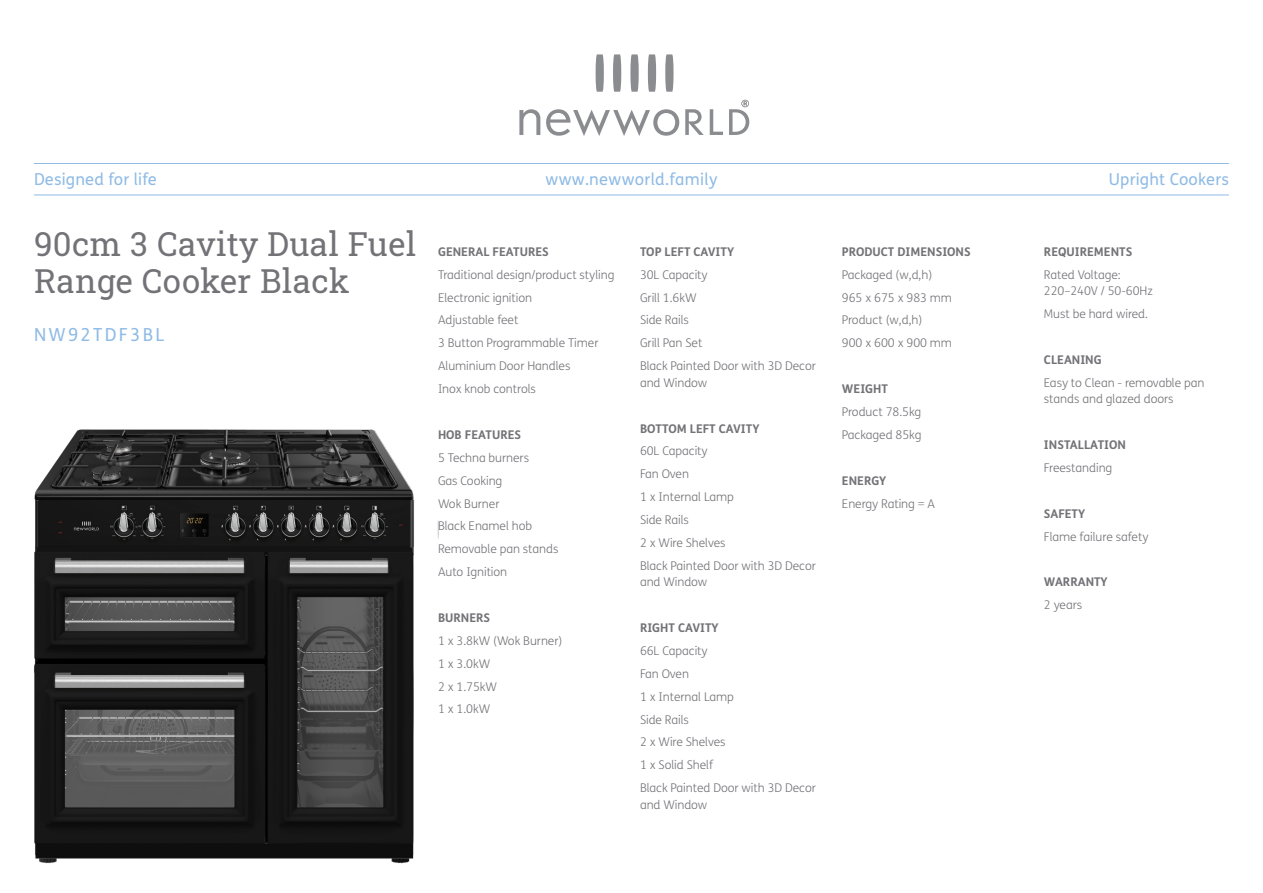
<style>
.page{position:relative;width:1263px;height:893px;background:#fff}
.page>*{position:absolute;margin:0;border:0;box-sizing:border-box;transform-origin:0 0}
.New_World_-_product{font:33px/37.5px "Roboto Slab";letter-spacing:.01em;color:#737277}
.New_World_-_model_co{font:18px "FS Me";letter-spacing:.13em;color:#8fbbe6}
.t1{font:16.5px "FS Me";letter-spacing:.01em;color:#8fbbe6}
.New_World_-_product-2{font:300 12px/16.5px "FS Me";letter-spacing:-.005em;color:#737277}
.New_World_-_product-3{font:700 12px "FS Me";color:#737277}
</style>
<div class="page">
<svg style="left:519px;top:109px;width:21px;height:26px"></svg>
<svg style="left:546px;top:109px;width:133px;height:27px"></svg>
<svg style="left:685px;top:109px;width:19px;height:26px"></svg>
<svg style="left:710px;top:109px;width:13px;height:26px"></svg>
<svg style="left:630px;top:54px;width:9px;height:38px"></svg>
<svg style="left:665px;top:54px;width:8px;height:38px"></svg>
<svg style="left:613px;top:54px;width:8px;height:38px"></svg>
<svg style="left:648px;top:54px;width:8px;height:38px"></svg>
<svg style="left:596px;top:54px;width:8px;height:38px"></svg>
<svg style="left:729px;top:100px;width:20px;height:35px"></svg>
<hr style="left:34px;top:163px;width:1195px;height:1px;background:#8fbbe6">
<hr style="left:34px;top:195px;width:1195px;height:1px;background:#8fbbe6">
<img style="left:34px;top:429px;width:404px;height:435px">
<h3 class="t1" style="left:34px;top:168px;width:124px">Designed for life</h3>
<h3 class="t1" style="left:545px;top:168px;width:173px">www.newworld.family</h3>
<h3 class="t1" style="left:1109px;top:168px;width:122px">Upright Cookers</h3>
<p class="New_World_-_product" style="left:34px;top:224px;width:384px">90cm 3 Cavity Dual Fuel<br>Range Cooker Black</p>
<p class="New_World_-_model_co" style="left:34px;top:323px;width:132px">NW92TDF3BL</p>
<p class="New_World_-_product-3" style="left:438px;top:242px;width:112px">GENERAL FEATURES</p>
<p class="New_World_-_product-2" style="left:438px;top:266px;width:178px">Traditional design/product styling</p>
<p class="New_World_-_product-2" style="left:438px;top:289px;width:96px">Electronic ignition</p>
<p class="New_World_-_product-2" style="left:438px;top:312px;width:82px">Adjustable feet</p>
<p class="New_World_-_product-2" style="left:438px;top:335px;width:162px">3 Button Programmable Timer</p>
<p class="New_World_-_product-2" style="left:438px;top:357px;width:134px">Aluminium Door Handles</p>
<p class="New_World_-_product-2" style="left:438px;top:380px;width:100px">Inox knob controls</p>
<p class="New_World_-_product-3" style="left:438px;top:425px;width:85px">HOB FEATURES</p>
<p class="New_World_-_product-2" style="left:438px;top:449px;width:93px">5 Techna burners</p>
<p class="New_World_-_product-2" style="left:438px;top:472px;width:66px">Gas Cooking</p>
<p class="New_World_-_product-2" style="left:438px;top:495px;width:63px">Wok Burner</p>
<p class="New_World_-_product-2" style="left:438px;top:518px;width:96px">Black Enamel hob</p>
<p class="New_World_-_product-2" style="left:438px;top:540px;width:122px">Removable pan stands</p>
<p class="New_World_-_product-2" style="left:438px;top:563px;width:71px">Auto Ignition</p>
<p class="New_World_-_product-3" style="left:438px;top:608px;width:54px">BURNERS</p>
<p class="New_World_-_product-2" style="left:438px;top:632px;width:126px">1 x 3.8kW (Wok Burner)</p>
<p class="New_World_-_product-2" style="left:438px;top:655px;width:54px">1 x 3.0kW</p>
<p class="New_World_-_product-2" style="left:438px;top:678px;width:61px">2 x 1.75kW</p>
<p class="New_World_-_product-2" style="left:438px;top:701px;width:54px">1 x 1.0kW</p>
<p class="New_World_-_product-3" style="left:640px;top:242px;width:96px">TOP LEFT CAVITY</p>
<p class="New_World_-_product-2" style="left:640px;top:266px;width:69px">30L Capacity</p>
<p class="New_World_-_product-2" style="left:640px;top:289px;width:58px">Grill 1.6kW</p>
<p class="New_World_-_product-2" style="left:640px;top:312px;width:51px">Side Rails</p>
<p class="New_World_-_product-2" style="left:640px;top:335px;width:64px">Grill Pan Set</p>
<p class="New_World_-_product-2" style="left:640px;top:357px;width:177px">Black Painted Door with 3D Decor and Window</p>
<p class="New_World_-_product-3" style="left:640px;top:419px;width:121px">BOTTOM LEFT CAVITY</p>
<p class="New_World_-_product-2" style="left:640px;top:443px;width:69px">60L Capacity</p>
<p class="New_World_-_product-2" style="left:640px;top:465px;width:51px">Fan Oven</p>
<p class="New_World_-_product-2" style="left:640px;top:488px;width:95px">1 x Internal Lamp</p>
<p class="New_World_-_product-2" style="left:640px;top:511px;width:51px">Side Rails</p>
<p class="New_World_-_product-2" style="left:640px;top:534px;width:87px">2 x Wire Shelves</p>
<p class="New_World_-_product-2" style="left:640px;top:557px;width:177px">Black Painted Door with 3D Decor and Window</p>
<p class="New_World_-_product-3" style="left:640px;top:618px;width:80px">RIGHT CAVITY</p>
<p class="New_World_-_product-2" style="left:640px;top:642px;width:69px">66L Capacity</p>
<p class="New_World_-_product-2" style="left:640px;top:665px;width:51px">Fan Oven</p>
<p class="New_World_-_product-2" style="left:640px;top:688px;width:95px">1 x Internal Lamp</p>
<p class="New_World_-_product-2" style="left:640px;top:711px;width:51px">Side Rails</p>
<p class="New_World_-_product-2" style="left:640px;top:734px;width:87px">2 x Wire Shelves</p>
<p class="New_World_-_product-2" style="left:640px;top:756px;width:75px">1 x Solid Shelf</p>
<p class="New_World_-_product-2" style="left:640px;top:779px;width:177px">Black Painted Door with 3D Decor and Window</p>
<p class="New_World_-_product-3" style="left:842px;top:242px;width:130px">PRODUCT DIMENSIONS</p>
<p class="New_World_-_product-2" style="left:842px;top:266px;width:92px">Packaged (w,d,h)</p>
<p class="New_World_-_product-2" style="left:842px;top:289px;width:112px">965 x 675 x 983 mm</p>
<p class="New_World_-_product-2" style="left:842px;top:312px;width:82px">Product (w,d,h)</p>
<p class="New_World_-_product-2" style="left:842px;top:335px;width:112px">900 x 600 x 900 mm</p>
<p class="New_World_-_product-3" style="left:842px;top:380px;width:48px">WEIGHT</p>
<p class="New_World_-_product-2" style="left:842px;top:403px;width:81px">Product 78.5kg</p>
<p class="New_World_-_product-2" style="left:842px;top:426px;width:81px">Packaged 85kg</p>
<p class="New_World_-_product-3" style="left:842px;top:471px;width:46px">ENERGY</p>
<p class="New_World_-_product-2" style="left:842px;top:495px;width:95px">Energy Rating = A</p>
<p class="New_World_-_product-3" style="left:1044px;top:242px;width:90px">REQUIREMENTS</p>
<p class="New_World_-_product-2" style="left:1044px;top:266px;width:110px">Rated Voltage:<br>220–240V / 50-60Hz</p>
<p class="New_World_-_product-2" style="left:1044px;top:305px;width:106px">Must be hard wired.</p>
<p class="New_World_-_product-3" style="left:1044px;top:350px;width:59px">CLEANING</p>
<p class="New_World_-_product-2" style="left:1044px;top:374px;width:162px">Easy to Clean - removable pan stands and glazed doors</p>
<p class="New_World_-_product-3" style="left:1044px;top:435px;width:83px">INSTALLATION</p>
<p class="New_World_-_product-2" style="left:1044px;top:459px;width:70px">Freestanding</p>
<p class="New_World_-_product-3" style="left:1044px;top:504px;width:43px">SAFETY</p>
<p class="New_World_-_product-2" style="left:1044px;top:528px;width:106px">Flame failure safety</p>
<p class="New_World_-_product-3" style="left:1044px;top:573px;width:65px">WARRANTY</p>
<p class="New_World_-_product-2" style="left:1044px;top:596px;width:40px">2 years</p>
</div>
